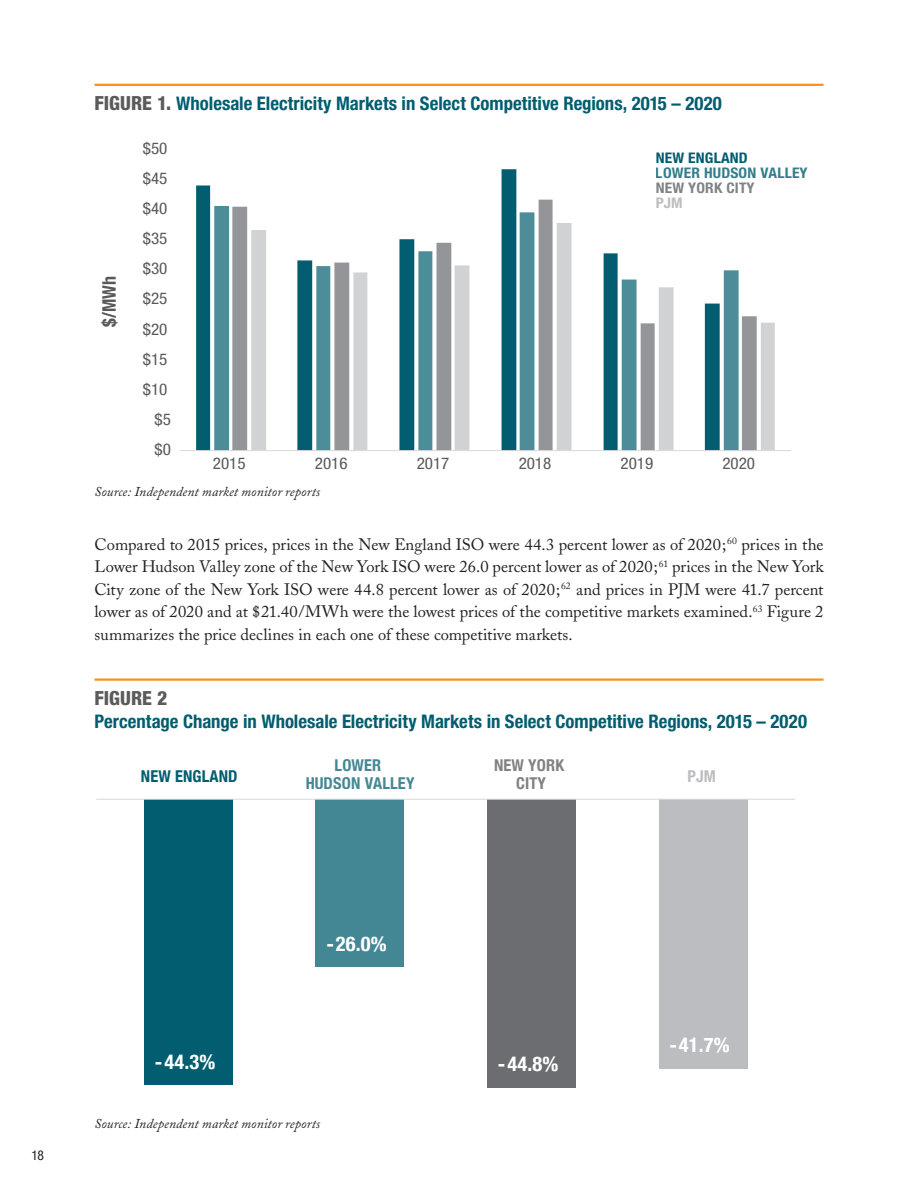
<style>
.page{position:relative;width:918px;height:1188px;background:#fff}
.page>*{position:absolute;margin:0;border:0;box-sizing:border-box;transform-origin:0 0}
.t1{font:700 condensed 20.4px "Helvetica Neue";letter-spacing:.01em;color:#fff}
.t2{font:800 condensed 19.5px "Helvetica Neue";color:#5a5b5a}
.t3{font:700 condensed 18.75px "Helvetica Neue";color:#015d6f}
.t4{font:700 condensed 18.75px "Helvetica Neue";color:#595959;scale:.96 1}
.t5{font:16.5px/22.5px "Adobe Caslon";color:#231f20;text-align:justify}
.t6{font:700 condensed 16.35px/17.7px "Helvetica Neue";letter-spacing:.01em;color:#015d6f;text-align:center}
.t7{font:700 condensed 16.35px/17.7px "Helvetica Neue";letter-spacing:.01em;color:#808285;text-align:center}
.t8{font:700 condensed 16.35px "Helvetica Neue";color:#bcbdc0}
.t9{font:condensed 16.2px "Helvetica Neue";letter-spacing:-.005em;color:#595959;scale:1.06 1}
.t10{font:700 condensed 14.7px/15.3px "Helvetica Neue";letter-spacing:.01em;color:#015d6f;scale:1.06 1}
.t11{font:700 condensed 14.7px "Helvetica Neue";letter-spacing:.01em;color:#808285;scale:1.06 1}
.t12{font:700 condensed 14.7px "Helvetica Neue";color:#bcbdc0;scale:1.06 1}
.t13{font:italic 13.5px "Adobe Caslon";letter-spacing:.01em;color:#231f20}
.t14{font:condensed 13.5px "Helvetica Neue";color:#231f20}
.s1{font-weight:800;font-size:19.5px;color:#5a5b5a}
</style>
<div class="page">
<hr style="left:94px;top:84px;width:730px;height:2px;background:#f7931d">
<hr style="left:94px;top:678px;width:730px;height:3px;background:#f7931d">
<svg style="left:196px;top:169px;width:357px;height:281px"></svg>
<svg style="left:214px;top:206px;width:18px;height:244px;fill:#4d8d9a"></svg>
<svg style="left:232px;top:200px;width:321px;height:250px"></svg>
<svg style="left:251px;top:223px;width:524px;height:227px"></svg>
<hr style="left:180px;top:450px;width:611px;height:1px;background:#dad9d8">
<div style="left:659px;top:799px;width:88px;height:269px;background:#bcbdc0"></div>
<div style="left:487px;top:799px;width:89px;height:288px;background:#6c6d70"></div>
<div style="left:316px;top:799px;width:88px;height:168px;background:#438794"></div>
<div style="left:144px;top:799px;width:89px;height:286px;background:#015d6f"></div>
<hr style="left:96px;top:799px;width:699px;height:1px;background:#dad9d8">
<p class="t3" style="left:94px;top:92px;width:629px"><span class="s1">FIGURE 1.</span> Wholesale Electricity Markets in Select Competitive Regions, 2015 – 2020</p>
<p class="t4" style="left:98px;top:327px;width:54px;rotate:-90deg">$/MWh</p>
<p class="t9" style="left:143px;top:139px;width:25px">$50</p>
<p class="t9" style="left:143px;top:169px;width:25px">$45</p>
<p class="t9" style="left:143px;top:199px;width:25px">$40</p>
<p class="t9" style="left:143px;top:229px;width:25px">$35</p>
<p class="t9" style="left:143px;top:259px;width:25px">$30</p>
<p class="t9" style="left:143px;top:289px;width:25px">$25</p>
<p class="t9" style="left:143px;top:320px;width:25px">$20</p>
<p class="t9" style="left:143px;top:349px;width:25px">$15</p>
<p class="t9" style="left:143px;top:380px;width:25px">$10</p>
<p class="t9" style="left:155px;top:410px;width:17px">$5</p>
<p class="t9" style="left:155px;top:440px;width:17px">$0</p>
<p class="t10" style="left:656px;top:150px;width:145px">NEW ENGLAND<br>LOWER HUDSON VALLEY</p>
<p class="t11" style="left:656px;top:179px;width:95px">NEW YORK CITY</p>
<p class="t12" style="left:656px;top:194px;width:27px">PJM</p>
<p class="t9" style="left:213px;top:454px;width:32px">2015</p>
<p class="t9" style="left:315px;top:454px;width:32px">2016</p>
<p class="t9" style="left:417px;top:454px;width:32px">2017</p>
<p class="t9" style="left:519px;top:454px;width:32px">2018</p>
<p class="t9" style="left:621px;top:454px;width:32px">2019</p>
<p class="t9" style="left:722px;top:454px;width:32px">2020</p>
<p class="t13" style="left:94px;top:484px;width:227px">Source: Independent market monitor reports</p>
<p class="t5" style="left:94px;top:533px;width:731px">Compared to 2015 prices, prices in the New England ISO were 44.3 percent lower as of 2020;<sup>60</sup> prices in the Lower Hudson Valley zone of the New York ISO were 26.0 percent lower as of 2020;<sup>61</sup> prices in the New York City zone of the New York ISO were 44.8 percent lower as of 2020;<sup>62</sup> and prices in PJM were 41.7 percent lower as of 2020 and at $21.40/MWh were the lowest prices of the competitive markets examined.<sup>63</sup> Figure 2 summarizes the price declines in each one of these competitive markets.</p>
<p class="t2" style="left:94px;top:686px;width:74px">FIGURE 2</p>
<p class="t3" style="left:94px;top:710px;width:714px">Percentage Change in Wholesale Electricity Markets in Select Competitive Regions, 2015 – 2020</p>
<p class="t6" style="left:141px;top:766px;width:98px">NEW ENGLAND</p>
<p class="t6" style="left:305px;top:755px;width:111px">LOWER<br>HUDSON VALLEY</p>
<p class="t7" style="left:494px;top:755px;width:72px">NEW YORK<br>CITY</p>
<p class="t8" style="left:687px;top:762px;width:30px">PJM</p>
<p class="t14" style="left:32px;top:1147px;width:14px">18</p>
<p class="t1" style="left:155px;top:1045px;width:62px">-44.3%</p>
<p class="t1" style="left:326px;top:927px;width:62px">-26.0%</p>
<p class="t13" style="left:94px;top:1116px;width:227px">Source: Independent market monitor reports</p>
<p class="t1" style="left:498px;top:1047px;width:62px">-44.8%</p>
<p class="t1" style="left:669px;top:1028px;width:62px">-41.7%</p>
</div>
